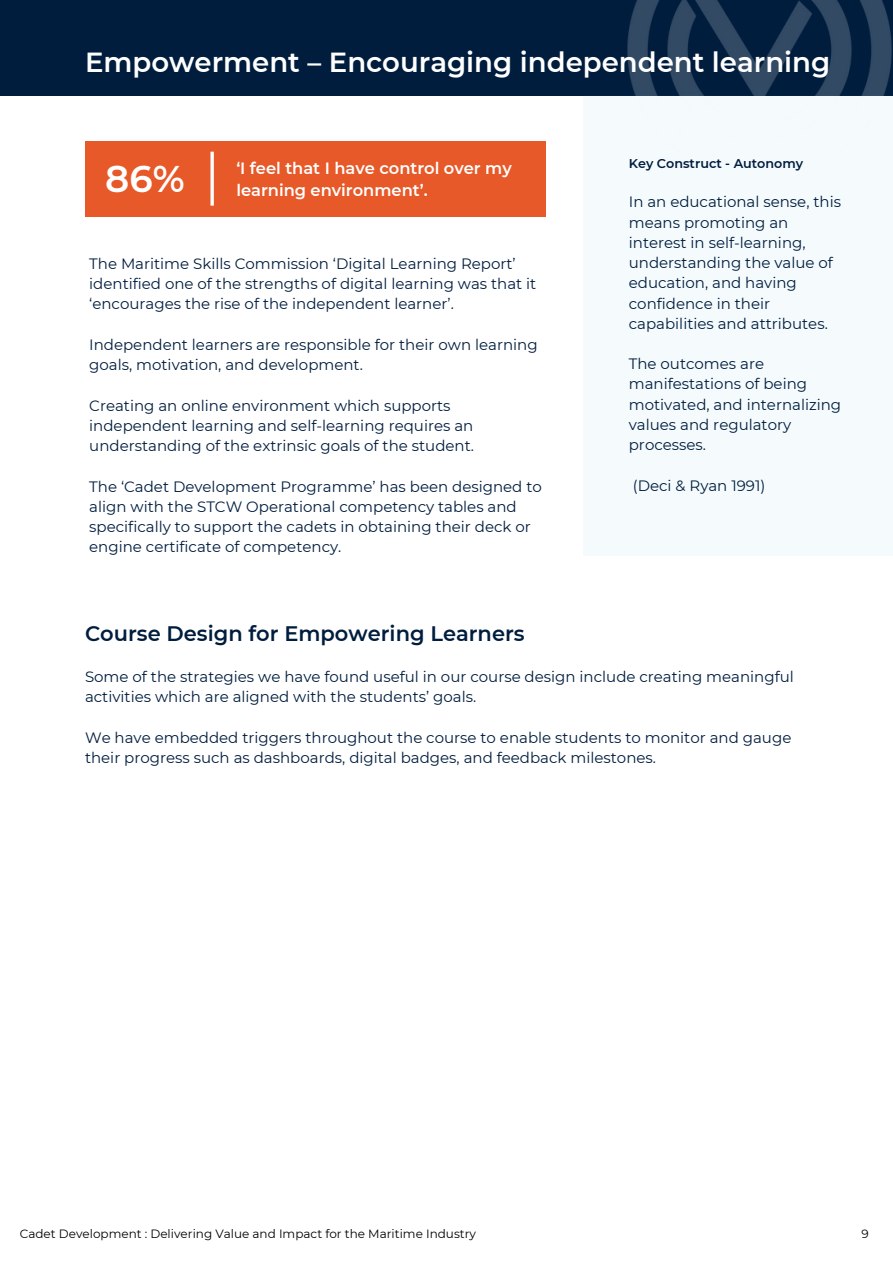
<style>
.page{position:relative;width:893px;height:1264px;background:#fff}
.page>*{position:absolute;margin:0;border:0;box-sizing:border-box;transform-origin:0 0}
.t1{font:600 37.05px "Montserrat";color:#fff}
.t2{font:600 27.6px "Montserrat";color:#fff}
.t3{font:600 21px "Montserrat";color:#001d3e}
.t4{font:600 16.2px/21.9px "Montserrat";color:#fff}
.t5{font:15px/20.2px "Montserrat";color:#001d3e}
.t6{font:600 12.75px "Montserrat";color:#001d3e}
.t7{font:12px "Montserrat";color:#000}
</style>
<div class="page">
<div style="left:0;top:0;width:892px;height:96px;background:#001d3e"></div>
<img style="left:627px;top:0;width:265px;height:96px">
<div style="left:582px;top:96px;width:310px;height:460px;background:#f5fbfd"></div>
<div style="left:85px;top:141px;width:460px;height:75px;background:#e75928"></div>
<svg style="left:210px;top:152px;width:4px;height:54px"></svg>
<p class="t2" style="left:85px;top:46px;width:746px">Empowerment – Encouraging independent learning</p>
<p class="t1" style="left:105px;top:156px;width:81px">86%</p>
<p class="t4" style="left:236px;top:157px;width:277px">‘I feel that I have control over my learning environment’.</p>
<p class="t5" style="left:89px;top:253px;width:448px">The Maritime Skills Commission ‘Digital Learning Report’ identified one of the strengths of digital learning was that it ‘encourages the rise of the independent learner’.</p>
<p class="t5" style="left:89px;top:334px;width:450px">Independent learners are responsible for their own learning goals, motivation, and development.</p>
<p class="t5" style="left:89px;top:395px;width:386px">Creating an online environment which supports independent learning and self-learning requires an understanding of the extrinsic goals of the student.</p>
<p class="t5" style="left:89px;top:476px;width:454px">The ‘Cadet Development Programme’ has been designed to align with the STCW Operational competency tables and specifically to support the cadets in obtaining their deck or engine certificate of competency.</p>
<p class="t6" style="left:628px;top:155px;width:176px">Key Construct - Autonomy</p>
<p class="t5" style="left:628px;top:192px;width:214px">In an educational sense, this means promoting an interest in self-learning, understanding the value of education, and having confidence in their capabilities and attributes.</p>
<p class="t5" style="left:628px;top:354px;width:214px">The outcomes are manifestations of being motivated, and internalizing values and regulatory processes.</p>
<p class="t5" style="left:632px;top:475px;width:134px">(Deci &amp; Ryan 1991)</p>
<p class="t3" style="left:85px;top:620px;width:441px">Course Design for Empowering Learners</p>
<p class="t5" style="left:85px;top:666px;width:710px">Some of the strategies we have found useful in our course design include creating meaningful activities which are aligned with the students’ goals.</p>
<p class="t5" style="left:85px;top:727px;width:707px">We have embedded triggers throughout the course to enable students to monitor and gauge their progress such as dashboards, digital badges, and feedback milestones.</p>
<p class="t7" style="left:20px;top:1226px;width:457px">Cadet Development : Delivering Value and Impact for the Maritime Industry</p>
<p class="t7" style="left:861px;top:1226px;width:9px">9</p>
</div>
